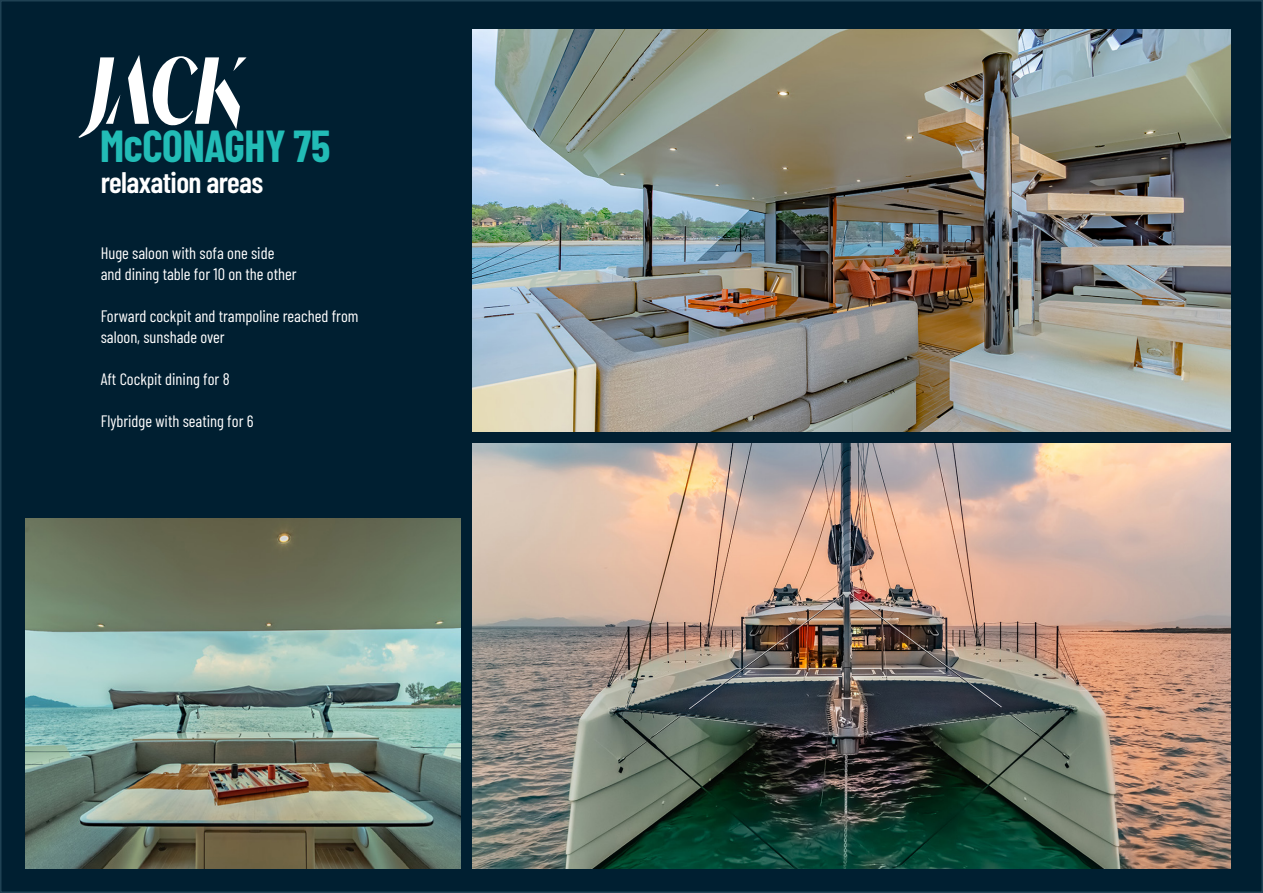
<style>
.page{position:relative;width:1263px;height:893px;background:#fff}
.page>*{position:absolute;margin:0;border:0;box-sizing:border-box;transform-origin:0 0}
.t1{font:700 43.8px "Barlow Condensed";letter-spacing:-.01em;color:#22bcb6}
.t2{font:600 29.7px "Barlow Condensed";letter-spacing:-.02em;color:#fff}
.body{font:16.5px "Barlow Condensed";color:#fff}
</style>
<div class="page">
<div style="left:1px;top:1px;width:1261px;height:891px;background:#001f31"></div>
<img style="left:472px;top:30px;width:758px;height:402px">
<img style="left:472px;top:443px;width:758px;height:425px">
<img style="left:26px;top:519px;width:434px;height:349px">
<svg style="left:79px;top:57px;width:41px;height:81px"></svg>
<svg style="left:128px;top:55px;width:119px;height:74px"></svg>
<p class="t1" style="left:100px;top:115px;width:231px">McCONAGHY 75</p>
<p class="t2" style="left:101px;top:161px;width:164px">relaxation areas</p>
<p class="body" style="left:101px;top:242px;width:175px">Huge saloon with sofa one side</p>
<p class="body" style="left:101px;top:263px;width:197px">and dining table for 10 on the other</p>
<p class="body" style="left:101px;top:305px;width:259px">Forward cockpit and trampoline reached from</p>
<p class="body" style="left:101px;top:326px;width:126px">saloon, sunshade over</p>
<p class="body" style="left:101px;top:368px;width:130px">Aft Cockpit dining for 8</p>
<p class="body" style="left:101px;top:410px;width:154px">Flybridge with seating for 6</p>
</div>
